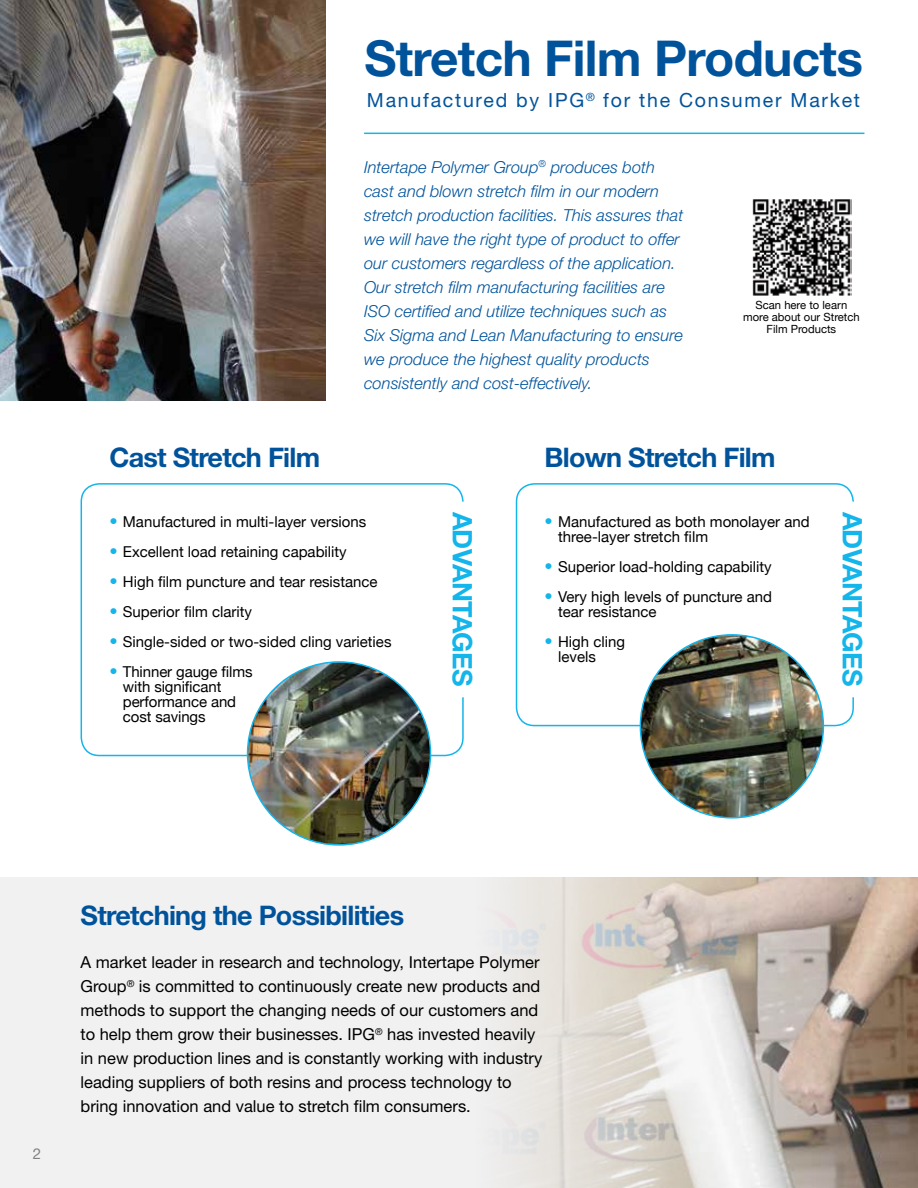
<style>
.page{position:relative;width:918px;height:1188px;background:#fff}
.page>*{position:absolute;margin:0;border:0;box-sizing:border-box;transform-origin:0 0}
.t1{font:700 49.5px "Helvetica Neue";letter-spacing:-.015em;color:#00539b}
.t2{font:700 27px "Helvetica Neue";letter-spacing:-.025em;color:#00539b}
.t3{font:700 27px "Helvetica Neue";letter-spacing:-.025em;color:#13b5ea}
.t4{font:19.5px "Helvetica Neue";letter-spacing:.09em;color:#00539b}
.t5{font:italic 300 16.5px/24px "Helvetica Neue";color:#00539b}
.t6{font:16.5px/24px "Helvetica Neue";color:#000}
.t7{font:15px/15px "Helvetica Neue";color:#000}
.t8{font:15px "Helvetica Neue";color:#808285}
.t9{font:11.25px/12px "Helvetica Neue";color:#000;text-align:center}
.s1{font-weight:700;font-size:16.5px;color:#13b5ea}
</style>
<div class="page">
<div style="left:0;top:878px;width:918px;height:310px;background:#f1f1f2"></div>
<img style="left:496px;top:878px;width:422px;height:310px">
<img style="left:0;top:0;width:326px;height:401px">
<hr style="left:364px;top:133px;width:500px;height:1px;background:#13b5ea">
<img style="left:752px;top:199px;width:99px;height:97px">
<div style="left:81px;top:483px;width:383px;height:273px;border:2px solid #13b5ea;border-radius:18px"></div>
<div style="left:516px;top:483px;width:338px;height:243px;border:2px solid #13b5ea;border-radius:18px"></div>
<svg style="left:461px;top:501px;width:3px;height:196px"></svg>
<svg style="left:851px;top:501px;width:3px;height:196px"></svg>
<img style="left:248px;top:662px;width:183px;height:183px;border-radius:87px">
<img style="left:640px;top:635px;width:183px;height:183px;border-radius:91px">
<h1 class="t1" style="left:364px;top:28px;width:500px">Stretch Film Products</h1>
<p class="t4" style="left:367px;top:89px;width:495px">Manufactured by IPG<sup>®</sup> for the Consumer Market</p>
<p class="t5" style="left:364px;top:154px;width:321px">Intertape Polymer Group<sup>®</sup> produces both cast and blown stretch film in our modern stretch production facilities. This assures that we will have the right type of product to offer our customers regardless of the application.<br>Our stretch film manufacturing facilities are ISO certified and utilize techniques such as Six Sigma and Lean Manufacturing to ensure we produce the highest quality products consistently and cost-effectively.</p>
<p class="t9" style="left:743px;top:300px;width:118px">Scan here to learn more about our Stretch<br>Film Products</p>
<h2 class="t2" style="left:109px;top:441px;width:212px">Cast Stretch Film</h2>
<h2 class="t2" style="left:545px;top:441px;width:233px">Blown Stretch Film</h2>
<p class="t7" style="left:109px;top:515px;width:258px"><span class="s1">•</span> Manufactured in multi-layer versions</p>
<p class="t7" style="left:109px;top:545px;width:239px"><span class="s1">•</span> Excellent load retaining capability</p>
<p class="t7" style="left:109px;top:575px;width:270px"><span class="s1">•</span> High film puncture and tear resistance</p>
<p class="t7" style="left:109px;top:605px;width:144px"><span class="s1">•</span> Superior film clarity</p>
<p class="t7" style="left:109px;top:635px;width:284px"><span class="s1">•</span> Single-sided or two-sided cling varieties</p>
<p class="t7" style="left:123px;top:665px;width:131px;text-indent:-14px"><span class="s1">•</span> Thinner gauge films with significant performance and cost savings</p>
<h2 class="t3" style="left:479px;top:512px;width:176px;rotate:90deg">ADVANTAGES</h2>
<h2 class="t3" style="left:869px;top:512px;width:176px;rotate:90deg">ADVANTAGES</h2>
<p class="t7" style="left:558px;top:515px;width:253px;text-indent:-14px"><span class="s1">•</span> Manufactured as both monolayer and three-layer stretch film</p>
<p class="t7" style="left:545px;top:560px;width:229px"><span class="s1">•</span> Superior load-holding capability</p>
<p class="t7" style="left:558px;top:590px;width:215px;text-indent:-14px"><span class="s1">•</span> Very high levels of puncture and tear resistance</p>
<p class="t7" style="left:558px;top:635px;width:68px;text-indent:-14px"><span class="s1">•</span> High cling levels</p>
<p class="t8" style="left:33px;top:1145px;width:10px">2</p>
<h2 class="t2" style="left:81px;top:899px;width:325px">Stretching the Possibilities</h2>
<p class="t6" style="left:81px;top:950px;width:463px">A market leader in research and technology, Intertape Polymer Group<sup>®</sup> is committed to continuously create new products and methods to support the changing needs of our customers and to help them grow their businesses. IPG<sup>®</sup> has invested heavily in new production lines and is constantly working with industry leading suppliers of both resins and process technology to bring innovation and value to stretch film consumers.</p>
</div>
